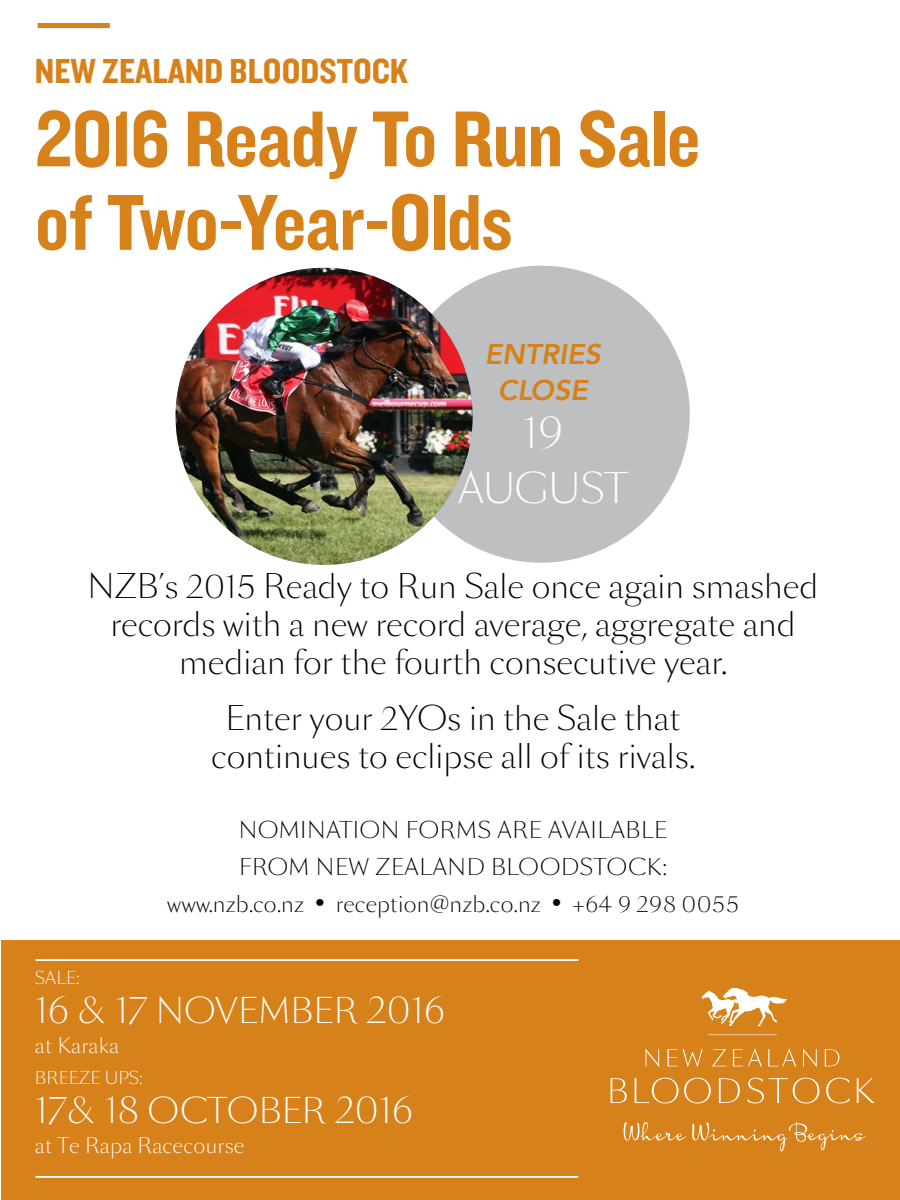
<style>
.page{position:relative;width:900px;height:1200px;background:#fff}
.page>*{position:absolute;margin:0;border:0;box-sizing:border-box;transform-origin:0 0}
.t1{font:82.2px/83.6px "Knockout HTF50 Welterweight";letter-spacing:-.015em;color:#d68119}
.t2{font:300 39.45px/55.3px "Sang Bleu Sans";color:#fff;text-align:center}
.t3{font:36.15px "Knockout HTF50 Welterweight";color:#d68119}
.t4{font:300 33.15px "Sang Bleu Sans";letter-spacing:.01em;color:#fff}
.t5{font:300 31.8px/38.1px "Sang Bleu Sans";color:#000;text-align:center}
.t6{font:italic 800 28.5px/36.9px "Avenir";color:#d68119;text-align:center}
.t7{font:300 21.6px/37.2px "Sang Bleu Sans";letter-spacing:.03em;color:#000;text-align:center}
.t8{font:300 20.25px "Sang Bleu Sans";letter-spacing:.01em;color:#fff}
.t9{font:300 16.65px "Sang Bleu Sans";letter-spacing:.01em;color:#fff}
</style>
<div class="page">
<div style="left:1px;top:940px;width:899px;height:260px;background:#d68119"></div>
<hr style="left:36px;top:1176px;width:542px;height:2px;background:#fff">
<svg style="left:623px;top:1122px;width:243px;height:29px"></svg>
<svg style="left:611px;top:1048px;width:263px;height:55px"></svg>
<svg style="left:702px;top:987px;width:85px;height:48px"></svg>
<hr style="left:36px;top:959px;width:542px;height:2px;background:#fff">
<hr style="left:38px;top:24px;width:72px;height:4px;background:#d68119">
<div style="left:393px;top:266px;width:297px;height:297px;background:#bdbfc1;border-radius:50%"></div>
<img style="left:176px;top:268px;width:297px;height:297px;border-radius:149px">
<p class="t3" style="left:35px;top:52px;width:375px">NEW ZEALAND BLOODSTOCK</p>
<h1 class="t1" style="left:35px;top:100px;width:667px">2016 Ready To Run Sale of Two-Year-Olds</h1>
<p class="t6" style="left:485px;top:335px;width:118px">ENTRIES<br>CLOSE</p>
<p class="t2" style="left:458px;top:407px;width:171px">19<br>AUGUST</p>
<p class="t5" style="left:88px;top:568px;width:732px">NZB’s 2015 Ready to Run Sale once again smashed records with a new record average, aggregate and median for the fourth consecutive year.</p>
<p class="t5" style="left:211px;top:700px;width:485px">Enter your 2YOs in the Sale that continues to eclipse all of its rivals.</p>
<p class="t7" style="left:167px;top:812px;width:573px">NOMINATION FORMS ARE AVAILABLE<br>FROM NEW ZEALAND BLOODSTOCK:<br>www.nzb.co.nz • reception@nzb.co.nz • +64 9 298 0055</p>
<p class="t9" style="left:35px;top:968px;width:46px">SALE:</p>
<p class="t4" style="left:35px;top:990px;width:412px">16 &amp; 17 NOVEMBER 2016</p>
<p class="t8" style="left:35px;top:1033px;width:86px">at Karaka</p>
<p class="t9" style="left:35px;top:1068px;width:109px">BREEZE UPS:</p>
<p class="t4" style="left:35px;top:1090px;width:380px">17&amp; 18 OCTOBER 2016</p>
<p class="t8" style="left:35px;top:1133px;width:211px">at Te Rapa Racecourse</p>
</div>
